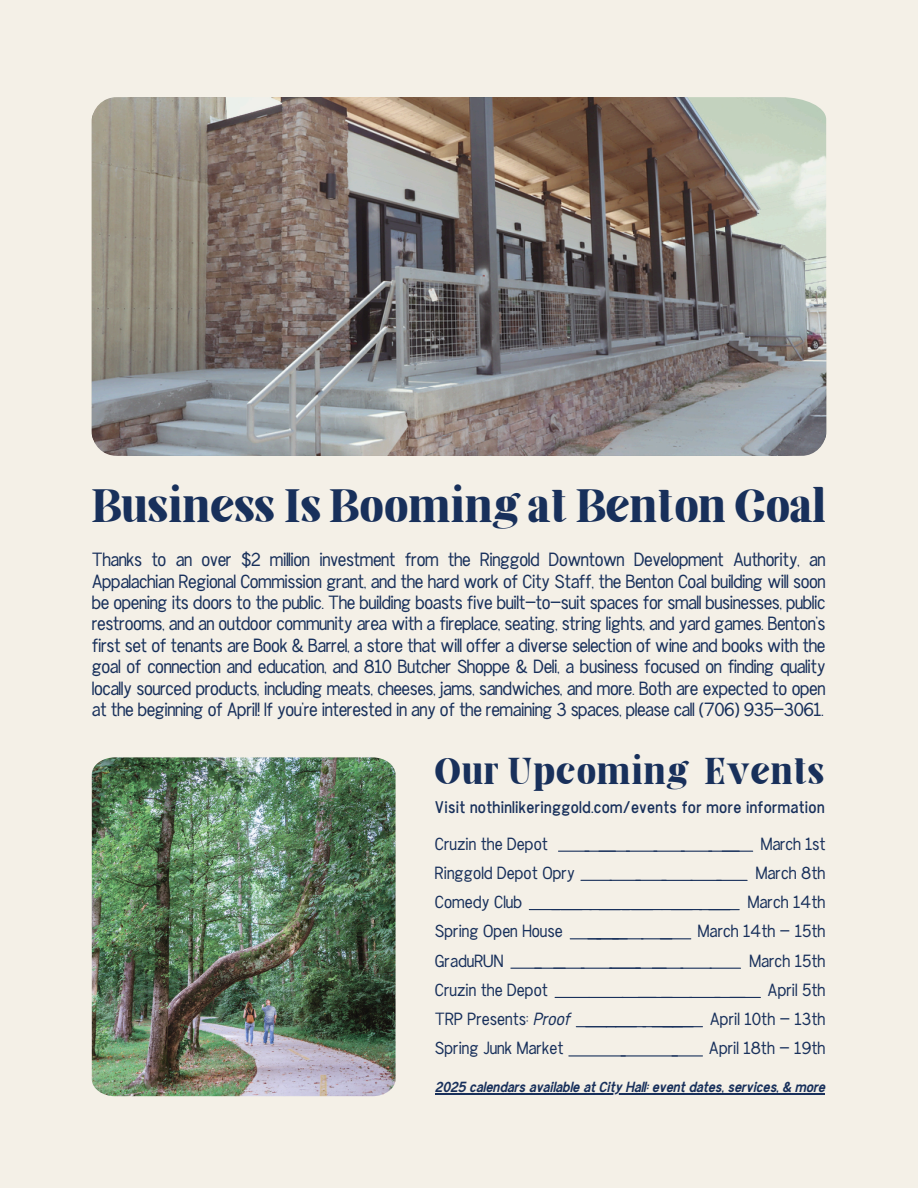
<style>
.page{position:relative;width:918px;height:1188px;background:#f4f0e7}
.page>*{position:absolute;margin:0;border:0;box-sizing:border-box;transform-origin:0 0}
.t1{font:45px "Elika Gorica";letter-spacing:.005em;color:#18305b}
.t2{font:36px "Elika Gorica";letter-spacing:.025em;color:#18305b}
.t3{font:19.5px/21.3px "Chester Sans";letter-spacing:-.025em;color:#18305b;text-align:justify}
.t4{font:18px "Chester Sans";color:#18305b}
.t5{font:500 17.25px "Chester Sans";letter-spacing:.015em;color:#18305b}
.t6{font:italic 700 15px "Chester Sans";letter-spacing:-.01em;color:#18305b}
.s1{font-style:italic}
</style>
<div class="page">
<img style="left:92px;top:97px;width:734px;height:359px;border-radius:25px">
<img style="left:92px;top:757px;width:304px;height:339px">
<hr style="left:621px;top:1055px;width:56px;height:2px;background:#18305b">
<hr style="left:672px;top:1055px;width:31px;height:2px;background:#18305b">
<hr style="left:569px;top:1055px;width:56px;height:2px;background:#18305b">
<hr style="left:558px;top:851px;width:31px;height:1px;background:#18305b">
<hr style="left:585px;top:851px;width:30px;height:1px;background:#18305b">
<hr style="left:599px;top:851px;width:30px;height:1px;background:#18305b">
<hr style="left:581px;top:880px;width:30px;height:1px;background:#18305b">
<hr style="left:610px;top:880px;width:30px;height:1px;background:#18305b">
<hr style="left:636px;top:880px;width:30px;height:1px;background:#18305b">
<hr style="left:613px;top:938px;width:30px;height:1px;background:#18305b">
<hr style="left:715px;top:997px;width:30px;height:1px;background:#18305b">
<hr style="left:597px;top:938px;width:30px;height:1px;background:#18305b">
<hr style="left:690px;top:997px;width:30px;height:1px;background:#18305b">
<hr style="left:641px;top:938px;width:31px;height:1px;background:#18305b">
<hr style="left:660px;top:938px;width:31px;height:1px;background:#18305b">
<hr style="left:570px;top:938px;width:31px;height:1px;background:#18305b">
<hr style="left:535px;top:968px;width:30px;height:1px;background:#18305b">
<hr style="left:511px;top:968px;width:30px;height:1px;background:#18305b">
<hr style="left:581px;top:968px;width:31px;height:1px;background:#18305b">
<hr style="left:661px;top:997px;width:31px;height:1px;background:#18305b">
<hr style="left:554px;top:968px;width:30px;height:1px;background:#18305b">
<hr style="left:555px;top:997px;width:34px;height:1px;background:#18305b">
<hr style="left:589px;top:997px;width:34px;height:1px;background:#18305b">
<hr style="left:552px;top:909px;width:30px;height:1px;background:#18305b">
<hr style="left:561px;top:909px;width:30px;height:1px;background:#18305b">
<hr style="left:590px;top:909px;width:30px;height:1px;background:#18305b">
<hr style="left:599px;top:909px;width:30px;height:1px;background:#18305b">
<hr style="left:622px;top:909px;width:31px;height:1px;background:#18305b">
<hr style="left:632px;top:909px;width:30px;height:1px;background:#18305b">
<hr style="left:662px;top:909px;width:30px;height:1px;background:#18305b">
<hr style="left:671px;top:909px;width:31px;height:1px;background:#18305b">
<hr style="left:699px;top:909px;width:31px;height:1px;background:#18305b">
<hr style="left:709px;top:909px;width:30px;height:1px;background:#18305b">
<hr style="left:622px;top:997px;width:34px;height:1px;background:#18305b">
<hr style="left:638px;top:997px;width:34px;height:1px;background:#18305b">
<hr style="left:643px;top:1026px;width:30px;height:1px;background:#18305b">
<hr style="left:672px;top:1026px;width:31px;height:1px;background:#18305b">
<hr style="left:626px;top:851px;width:31px;height:1px;background:#18305b">
<hr style="left:654px;top:851px;width:30px;height:1px;background:#18305b">
<hr style="left:681px;top:851px;width:31px;height:1px;background:#18305b">
<hr style="left:709px;top:851px;width:30px;height:1px;background:#18305b">
<hr style="left:722px;top:851px;width:31px;height:1px;background:#18305b">
<hr style="left:662px;top:880px;width:30px;height:1px;background:#18305b">
<hr style="left:691px;top:880px;width:30px;height:1px;background:#18305b">
<hr style="left:717px;top:880px;width:30px;height:1px;background:#18305b">
<hr style="left:529px;top:909px;width:31px;height:1px;background:#18305b">
<hr style="left:636px;top:968px;width:30px;height:1px;background:#18305b">
<hr style="left:610px;top:968px;width:30px;height:1px;background:#18305b">
<hr style="left:710px;top:968px;width:31px;height:1px;background:#18305b">
<hr style="left:681px;top:968px;width:30px;height:1px;background:#18305b">
<hr style="left:652px;top:968px;width:31px;height:1px;background:#18305b">
<hr style="left:730px;top:997px;width:30px;height:1px;background:#18305b">
<hr style="left:435px;top:1093px;width:390px;height:1px;background:#18305b">
<hr style="left:615px;top:1026px;width:31px;height:1px;background:#18305b">
<hr style="left:576px;top:1026px;width:31px;height:1px;background:#18305b">
<hr style="left:586px;top:1026px;width:30px;height:1px;background:#18305b">
<p class="t1" style="left:93px;top:489px;width:734px">Business Is Booming at Benton Coal</p>
<p class="t3" style="left:92px;top:550px;width:735px">Thanks to an over $2 milion investment from the Ringgold Downtown Development Authority, an Appalachian Regional Commission grant, and the hard work of City Staff, the Benton Coal building wil soon be opening its doors to the public. The building boasts five built-to-suit spaces for smal businesses, public restrooms, and an outdoor community area with a fireplace, seating, string lights, and yard games. Benton's first set of tenants are Book &amp; Barrel, a store that wil offer a diverse selection of wine and books with the goal of connection and education, and 810 Butcher Shoppe &amp; Deli, a business focused on finding quality localy sourced products, including meats, cheeses, jams, sandwiches, and more. Both are expected to open at the beginning of April! If you’re interested in any of the remaining 3 spaces, please cal (706) 935-3061.</p>
<p class="t2" style="left:435px;top:757px;width:390px">Our Upcoming Events</p>
<p class="t5" style="left:435px;top:799px;width:391px">Visit nothinlikeringgold.com/events for more information</p>
<h3 class="t4" style="left:435px;top:835px;width:115px">Cruzin the Depot</h3>
<h3 class="t4" style="left:435px;top:864px;width:142px">Ringgold Depot Opry</h3>
<h3 class="t4" style="left:435px;top:894px;width:89px">Comedy Club</h3>
<h3 class="t4" style="left:435px;top:923px;width:129px">Spring Open House</h3>
<h3 class="t4" style="left:435px;top:952px;width:70px">GraduRUN</h3>
<p class="t4" style="left:435px;top:981px;width:115px">Cruzin the Depot</p>
<p class="t4" style="left:435px;top:1011px;width:137px">TRP Presents: <span class="s1">Proof</span></p>
<p class="t4" style="left:435px;top:1040px;width:130px">Spring Junk Market</p>
<h1 class="t4" style="left:761px;top:835px;width:66px">March 1st</h1>
<h3 class="t4" style="left:756px;top:864px;width:71px">March 8th</h3>
<p class="t4" style="left:748px;top:893px;width:79px">March 14th</p>
<h2 class="t4" style="left:698px;top:923px;width:129px">March 14th - 15th</h2>
<h4 class="t4" style="left:749px;top:952px;width:78px">March 15th</h4>
<h3 class="t4" style="left:768px;top:981px;width:59px">April 5th</h3>
<h3 class="t4" style="left:710px;top:1010px;width:117px">April 10th - 13th</h3>
<h3 class="t4" style="left:709px;top:1040px;width:118px">April 18th - 19th</h3>
<p class="t6" style="left:435px;top:1080px;width:392px">2025 calendars available at City Hall: event dates, services, &amp; more</p>
</div>
